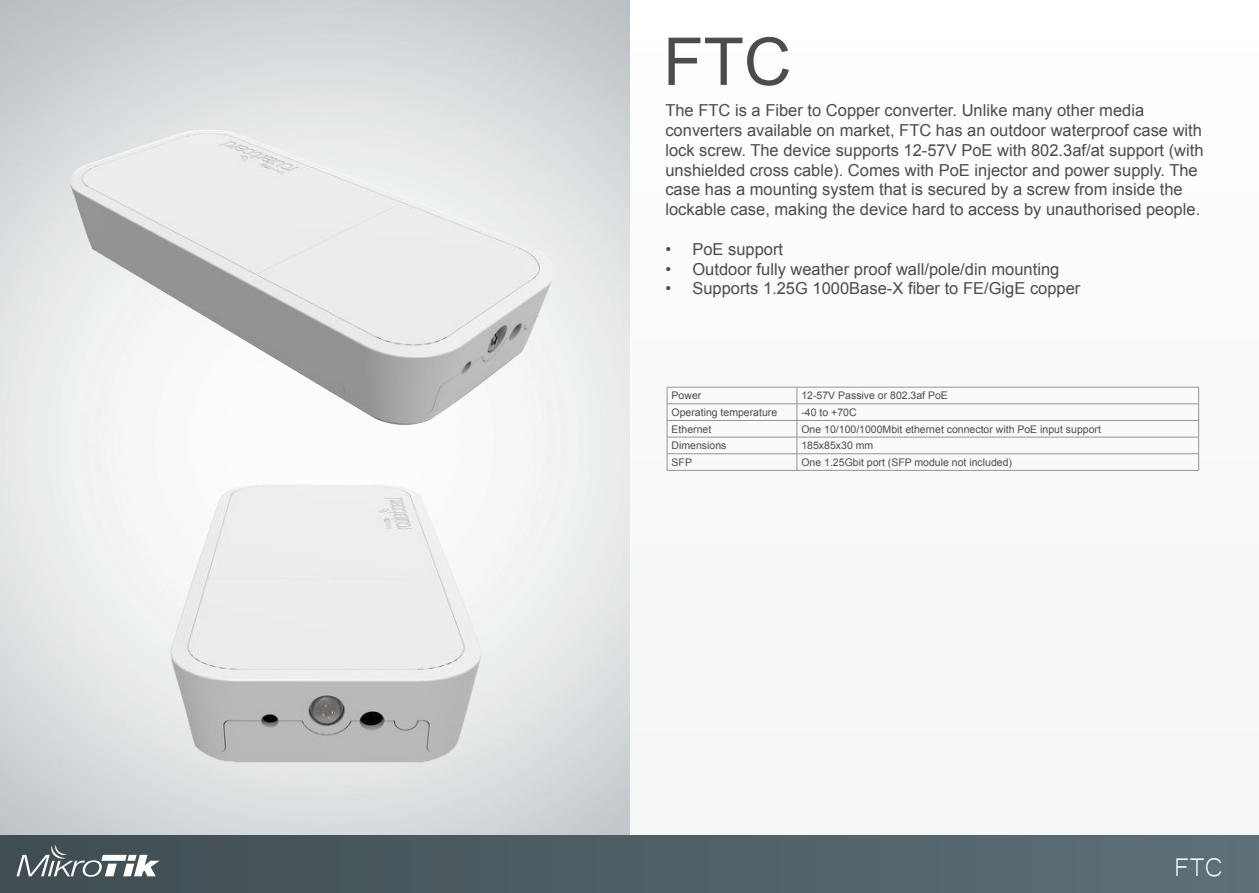
<style>
.page{position:relative;width:1259px;height:893px;background:#fafafa}
.page>*{position:absolute;margin:0;border:0;box-sizing:border-box;transform-origin:0 0}
.t1{font:66px "Arial";color:#4b4c4d}
.t2{font:33px "Microsoft Yi Baiti";color:#fff}
.Default_description{font:16.5px/19.8px "Arial";color:#4b4c4d}
.Specs_Table{font:10.5px "Arial";color:#4b4c4d}
</style>
<div class="page">
<div style="left:0;top:836px;width:1259px;height:57px;background:#56676f"></div>
<hr style="left:667px;top:387px;width:130px;height:1px;background:#939598">
<hr style="left:667px;top:404px;width:130px;height:1px;background:#939598">
<hr style="left:667px;top:420px;width:130px;height:1px;background:#939598">
<hr style="left:667px;top:437px;width:130px;height:1px;background:#939598">
<hr style="left:667px;top:453px;width:130px;height:1px;background:#939598">
<hr style="left:667px;top:470px;width:130px;height:1px;background:#939598">
<svg style="left:1198px;top:387px;width:1px;height:83px"></svg>
<hr style="left:797px;top:387px;width:401px;height:1px;background:#939598">
<hr style="left:797px;top:404px;width:401px;height:1px;background:#939598">
<hr style="left:797px;top:420px;width:401px;height:1px;background:#939598">
<hr style="left:797px;top:437px;width:401px;height:1px;background:#939598">
<svg style="left:796px;top:387px;width:1px;height:83px"></svg>
<hr style="left:797px;top:453px;width:401px;height:1px;background:#939598">
<hr style="left:797px;top:470px;width:401px;height:1px;background:#939598">
<img style="left:0;top:386px;width:684px;height:507px">
<img style="left:0;top:0;width:637px;height:626px">
<p class="t1" style="left:663px;top:19px;width:130px">FTC</p>
<p class="Default_description" style="left:665px;top:101px;width:540px">The FTC is a Fiber to Copper converter. Unlike many other media converters available on market, FTC has an outdoor waterproof case with lock screw. The device supports 12-57V PoE with 802.3af/at support (with unshielded cross cable). Comes with PoE injector and power supply. The case has a mounting system that is secured by a screw from inside the lockable case, making the device hard to access by unauthorised people.</p>
<p class="Default_description" style="left:665px;top:239px;width:119px">• PoE support</p>
<p class="Default_description" style="left:665px;top:259px;width:395px">• Outdoor fully weather proof wall/pole/din mounting</p>
<p class="Default_description" style="left:665px;top:279px;width:416px">• Supports 1.25G 1000Base-X fiber to FE/GigE copper</p>
<p class="Specs_Table" style="left:671px;top:389px;width:31px">Power</p>
<p class="Specs_Table" style="left:801px;top:389px;width:148px">12-57V Passive or 802.3af PoE</p>
<p class="Specs_Table" style="left:671px;top:405px;width:107px">Operating temperature</p>
<p class="Specs_Table" style="left:801px;top:405px;width:57px">-40 to +70C</p>
<p class="Specs_Table" style="left:671px;top:422px;width:41px">Ethernet</p>
<p class="Specs_Table" style="left:801px;top:422px;width:301px">One 10/100/1000Mbit ethernet connector with PoE input support</p>
<p class="Specs_Table" style="left:671px;top:439px;width:56px">Dimensions</p>
<p class="Specs_Table" style="left:801px;top:439px;width:73px">185x85x30 mm</p>
<p class="Specs_Table" style="left:671px;top:455px;width:22px">SFP</p>
<p class="Specs_Table" style="left:801px;top:455px;width:212px">One 1.25Gbit port (SFP module not included)</p>
<p class="t2" style="left:1174px;top:848px;width:50px">FTC</p>
</div>
